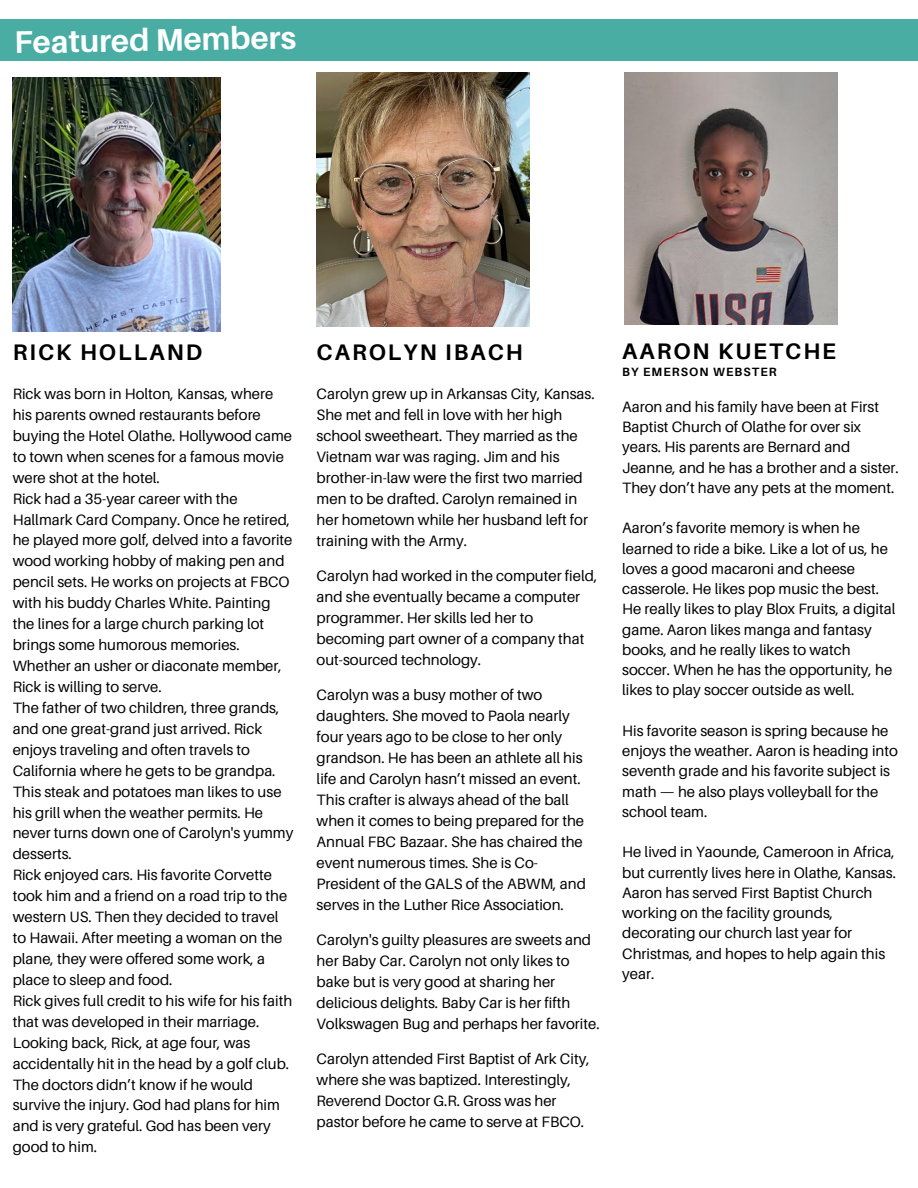
<style>
.page{position:relative;width:918px;height:1188px;background:#fff}
.page>*{position:absolute;margin:0;border:0;box-sizing:border-box;transform-origin:0 0}
.t1{font:700 31.35px "Aileron";color:#fff}
.t2{font:700 22.5px "Aileron";letter-spacing:.09em;color:#000}
.t3{font:15px/21px "Aileron";color:#000}
.t4{font:700 12px "Aileron";letter-spacing:.09em;color:#000}
</style>
<div class="page">
<div style="left:0;top:20px;width:918px;height:40px;background:#49ada4"></div>
<img style="left:317px;top:73px;width:212px;height:254px">
<img style="left:13px;top:78px;width:208px;height:254px">
<img style="left:625px;top:73px;width:212px;height:252px">
<p class="t1" style="left:14px;top:23px;width:284px;rotate:-1deg">Featured Members</p>
<p class="t2" style="left:13px;top:338px;width:191px">RICK HOLLAND</p>
<p class="t3" style="left:13px;top:383px;width:281px">Rick was born in Holton, Kansas, where his parents owned restaurants before buying the Hotel Olathe. Hollywood came to town when scenes for a famous movie were shot at the hotel.</p>
<p class="t3" style="left:13px;top:488px;width:281px">Rick had a 35-year career with the Hallmark Card Company. Once he retired, he played more golf, delved into a favorite wood working hobby of making pen and pencil sets. He works on projects at FBCO with his buddy Charles White. Painting the lines for a large church parking lot brings some humorous memories.<br>Whether an usher or diaconate member, Rick is willing to serve.</p>
<p class="t3" style="left:13px;top:697px;width:268px">The father of two children, three grands, and one great-grand just arrived. Rick enjoys traveling and often travels to California where he gets to be grandpa.</p>
<p class="t3" style="left:13px;top:781px;width:282px">This steak and potatoes man likes to use his grill when the weather permits. He never turns down one of Carolyn's yummy desserts.</p>
<p class="t3" style="left:13px;top:864px;width:276px">Rick enjoyed cars. His favorite Corvette took him and a friend on a road trip to the western US. Then they decided to travel to Hawaii. After meeting a woman on the plane, they were offered some work, a place to sleep and food.</p>
<p class="t3" style="left:13px;top:990px;width:281px">Rick gives full credit to his wife for his faith that was developed in their marriage.<br>Looking back, Rick, at age four, was accidentally hit in the head by a golf club.<br>The doctors didn’t know if he would survive the injury. God had plans for him and is very grateful. God has been very good to him.</p>
<p class="t2" style="left:317px;top:338px;width:208px">CAROLYN IBACH</p>
<p class="t3" style="left:317px;top:383px;width:280px">Carolyn grew up in Arkansas City, Kansas.<br>She met and fell in love with her high school sweetheart. They married as the Vietnam war was raging. Jim and his brother-in-law were the first two married men to be drafted. Carolyn remained in her hometown while her husband left for training with the Army.</p>
<p class="t3" style="left:317px;top:565px;width:282px">Carolyn had worked in the computer field, and she eventually became a computer programmer. Her skills led her to becoming part owner of a company that out-sourced technology.</p>
<p class="t3" style="left:317px;top:684px;width:271px">Carolyn was a busy mother of two daughters. She moved to Paola nearly four years ago to be close to her only grandson. He has been an athlete all his life and Carolyn hasn’t missed an event.<br>This crafter is always ahead of the ball when it comes to being prepared for the Annual FBC Bazaar. She has chaired the event numerous times. She is Co-President of the GALS of the ABWM, and serves in the Luther Rice Association.</p>
<p class="t3" style="left:317px;top:929px;width:285px">Carolyn's guilty pleasures are sweets and her Baby Car. Carolyn not only likes to bake but is very good at sharing her delicious delights. Baby Car is her fifth Volkswagen Bug and perhaps her favorite.</p>
<p class="t3" style="left:317px;top:1048px;width:275px">Carolyn attended First Baptist of Ark City, where she was baptized. Interestingly, Reverend Doctor G.R. Gross was her pastor before he came to serve at FBCO.</p>
<p class="t2" style="left:622px;top:338px;width:215px">AARON KUETCHE</p>
<p class="t4" style="left:622px;top:365px;width:156px">BY EMERSON WEBSTER</p>
<p class="t3" style="left:622px;top:396px;width:278px;line-height:20.2px">Aaron and his family have been at First Baptist Church of Olathe for over six years. His parents are Bernard and Jeanne, and he has a brother and a sister.</p>
<p class="t3" style="left:622px;top:477px;width:274px">They don’t have any pets at the moment.</p>
<p class="t3" style="left:622px;top:518px;width:275px;line-height:20.2px">Aaron’s favorite memory is when he learned to ride a bike. Like a lot of us, he loves a good macaroni and cheese casserole. He likes pop music the best.<br>He really likes to play Blox Fruits, a digital game. Aaron likes manga and fantasy books, and he really likes to watch soccer. When he has the opportunity, he likes to play soccer outside as well.</p>
<p class="t3" style="left:622px;top:720px;width:277px;line-height:20.2px">His favorite season is spring because he enjoys the weather. Aaron is heading into seventh grade and his favorite subject is math — he also plays volleyball for the school team.</p>
<p class="t3" style="left:622px;top:842px;width:275px;line-height:20.2px">He lived in Yaounde, Cameroon in Africa, but currently lives here in Olathe, Kansas.<br>Aaron has served First Baptist Church working on the facility grounds, decorating our church last year for Christmas, and hopes to help again this year.</p>
</div>
